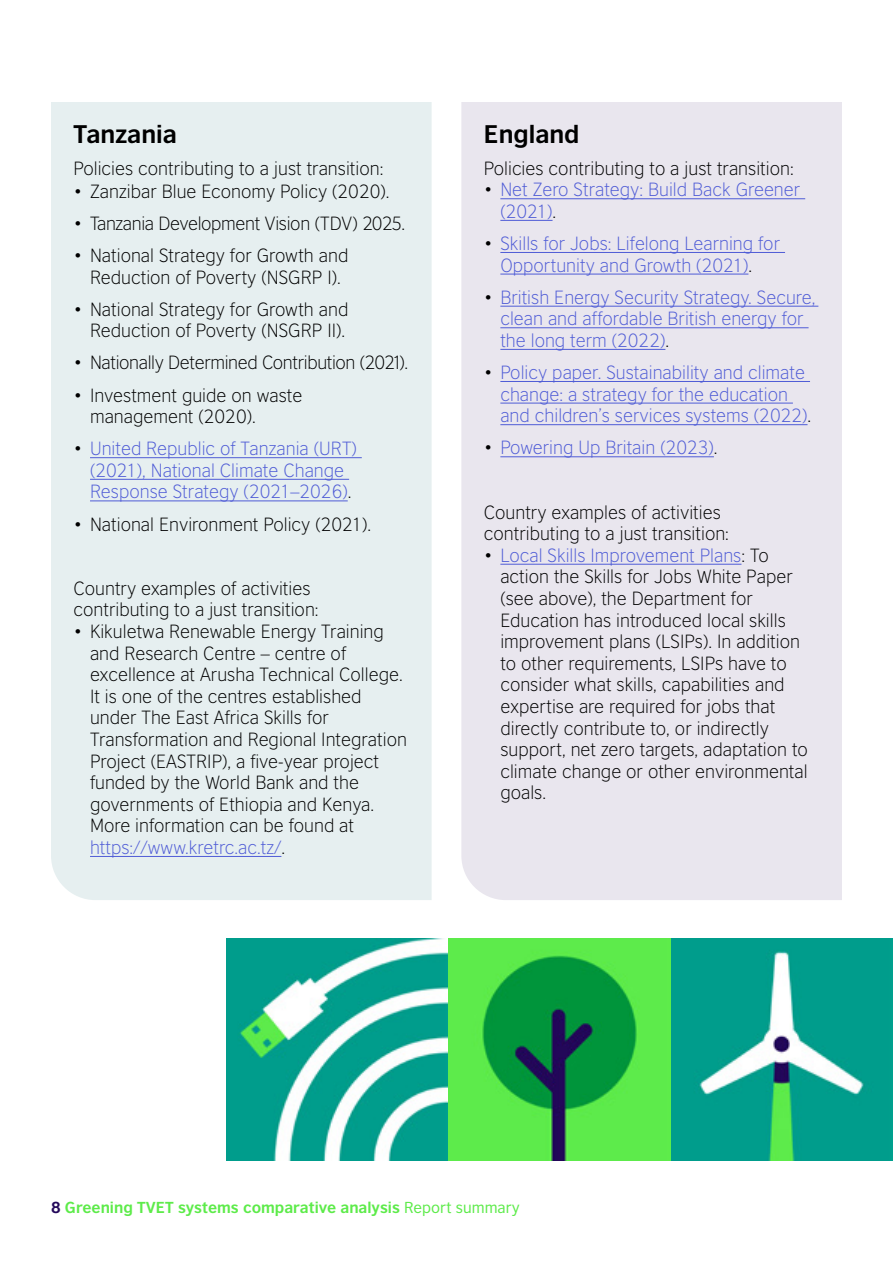
<style>
.page{position:relative;width:893px;height:1263px;background:#fff}
.page>*{position:absolute;margin:0;border:0;box-sizing:border-box;transform-origin:0 0}
.t1{font:700 24px "British Council Sans";color:#000}
.t2{font:300 18px/21.6px "British Council Sans";color:#000}
.t3{font:300 18px/21.6px "British Council Sans";color:#4f5cd6}
.t4{font:300 18px "British Council Sans";letter-spacing:-.02em;color:#000}
.t5{font:700 15px "British Council Sans";color:#5deb4a}
.s1{color:#000}
.s2{color:#4f5cd6}
.s3{color:#23085a}
.s4{font-weight:400}
</style>
<div class="page">
<div style="left:51px;top:102px;width:381px;height:798px;background:#e6eff0"></div>
<hr style="left:90px;top:457px;width:272px;height:1px;background:#4f5cd6">
<hr style="left:90px;top:479px;width:259px;height:1px;background:#4f5cd6">
<hr style="left:90px;top:501px;width:258px;height:1px;background:#4f5cd6">
<hr style="left:90px;top:856px;width:191px;height:1px;background:#4f5cd6">
<div style="left:461px;top:102px;width:381px;height:798px;background:#e9e6ee"></div>
<hr style="left:500px;top:198px;width:305px;height:1px;background:#4f5cd6">
<hr style="left:500px;top:220px;width:53px;height:1px;background:#4f5cd6">
<hr style="left:500px;top:252px;width:285px;height:1px;background:#4f5cd6">
<hr style="left:500px;top:274px;width:248px;height:1px;background:#4f5cd6">
<hr style="left:500px;top:306px;width:318px;height:1px;background:#4f5cd6">
<hr style="left:500px;top:327px;width:309px;height:1px;background:#4f5cd6">
<hr style="left:500px;top:349px;width:165px;height:1px;background:#4f5cd6">
<hr style="left:500px;top:381px;width:310px;height:1px;background:#4f5cd6">
<hr style="left:500px;top:403px;width:293px;height:1px;background:#4f5cd6">
<hr style="left:500px;top:424px;width:307px;height:1px;background:#4f5cd6">
<hr style="left:500px;top:456px;width:214px;height:1px;background:#4f5cd6">
<hr style="left:500px;top:564px;width:241px;height:1px;background:#4f5cd6">
<img style="left:227px;top:939px;width:666px;height:222px">
<h1 class="t1" style="left:74px;top:118px;width:105px">Tanzania</h1>
<p class="t2" style="left:74px;top:157px;width:311px">Policies contributing to a just transition:</p>
<p class="t2" style="left:74px;top:180px;width:317px">• Zanzibar Blue Economy Policy (2020).</p>
<p class="t4" style="left:74px;top:213px;width:333px">• Tanzania Development Vision (TDV) 2025.</p>
<p class="t2" style="left:74px;top:244px;width:276px;text-align:center">• National Strategy for Growth and<br>Reduction of Poverty (NSGRP I).</p>
<p class="t2" style="left:74px;top:298px;width:276px;text-align:right">• National Strategy for Growth and<br>Reduction of Poverty (NSGRP II).</p>
<p class="t4" style="left:74px;top:352px;width:336px">• Nationally Determined Contribution (2021).</p>
<p class="t2" style="left:90px;top:384px;width:214px;text-indent:-17px">• Investment guide on waste management (2020).</p>
<p class="t3" style="left:90px;top:438px;width:268px;text-indent:-17px"><span class="s1">•</span> United Republic of Tanzania (URT) (2021), National Climate Change<br>Response Strategy (2021–2026)<span class="s1">.</span></p>
<p class="t2" style="left:74px;top:513px;width:299px">• National Environment Policy (2021).</p>
<p class="t2" style="left:74px;top:577px;width:247px">Country examples of activities contributing to a just transition:</p>
<p class="t2" style="left:90px;top:620px;width:318px;text-indent:-17px">• Kikuletwa Renewable Energy Training and Research Centre – centre of excellence at Arusha Technical College.<br>It is one of the centres established under The East Africa Skills for Transformation and Regional Integration Project (EASTRIP), a five-year project funded by the World Bank and the governments of Ethiopia and Kenya.<br>More information can be found at <span class="s2">https://www.kretrc.ac.tz/</span>.</p>
<h1 class="t1" style="left:484px;top:118px;width:97px">England</h1>
<p class="t2" style="left:484px;top:157px;width:311px">Policies contributing to a just transition:</p>
<p class="t3" style="left:500px;top:179px;width:301px;text-indent:-17px"><span class="s1">•</span> Net Zero Strategy: Build Back Greener (2021)<span class="s1">.</span></p>
<p class="t3" style="left:500px;top:232px;width:281px;text-indent:-17px"><span class="s1">•</span> Skills for Jobs: Lifelong Learning for<br>Opportunity and Growth (2021)<span class="s1">.</span></p>
<p class="t3" style="left:500px;top:286px;width:317px;text-indent:-17px"><span class="s1">•</span> British Energy Security Strategy. Secure, clean and affordable British energy for the long term (2022)<span class="s1">.</span></p>
<p class="t3" style="left:500px;top:361px;width:312px;text-indent:-17px"><span class="s1">•</span> Policy paper. Sustainability and climate change: a strategy for the education and children’s services systems (2022)<span class="s1">.</span></p>
<p class="t3" style="left:484px;top:437px;width:235px"><span class="s1">•</span> Powering Up Britain (2023)<span class="s1">.</span></p>
<p class="t2" style="left:484px;top:501px;width:247px">Country examples of activities contributing to a just transition:</p>
<p class="t2" style="left:500px;top:544px;width:309px;text-indent:-17px">• <span class="s2">Local Skills Improvement Plans</span>: To action the Skills for Jobs White Paper (see above), the Department for Education has introduced local skills improvement plans (LSIPs). In addition to other requirements, LSIPs have to consider what skills, capabilities and expertise are required for jobs that directly contribute to, or indirectly support, net zero targets, adaptation to climate change or other environmental goals.</p>
<p class="t5" style="left:51px;top:1198px;width:470px"><span class="s3">8</span> Greening TVET systems comparative analysis <span class="s4">Report summary</span></p>
</div>
